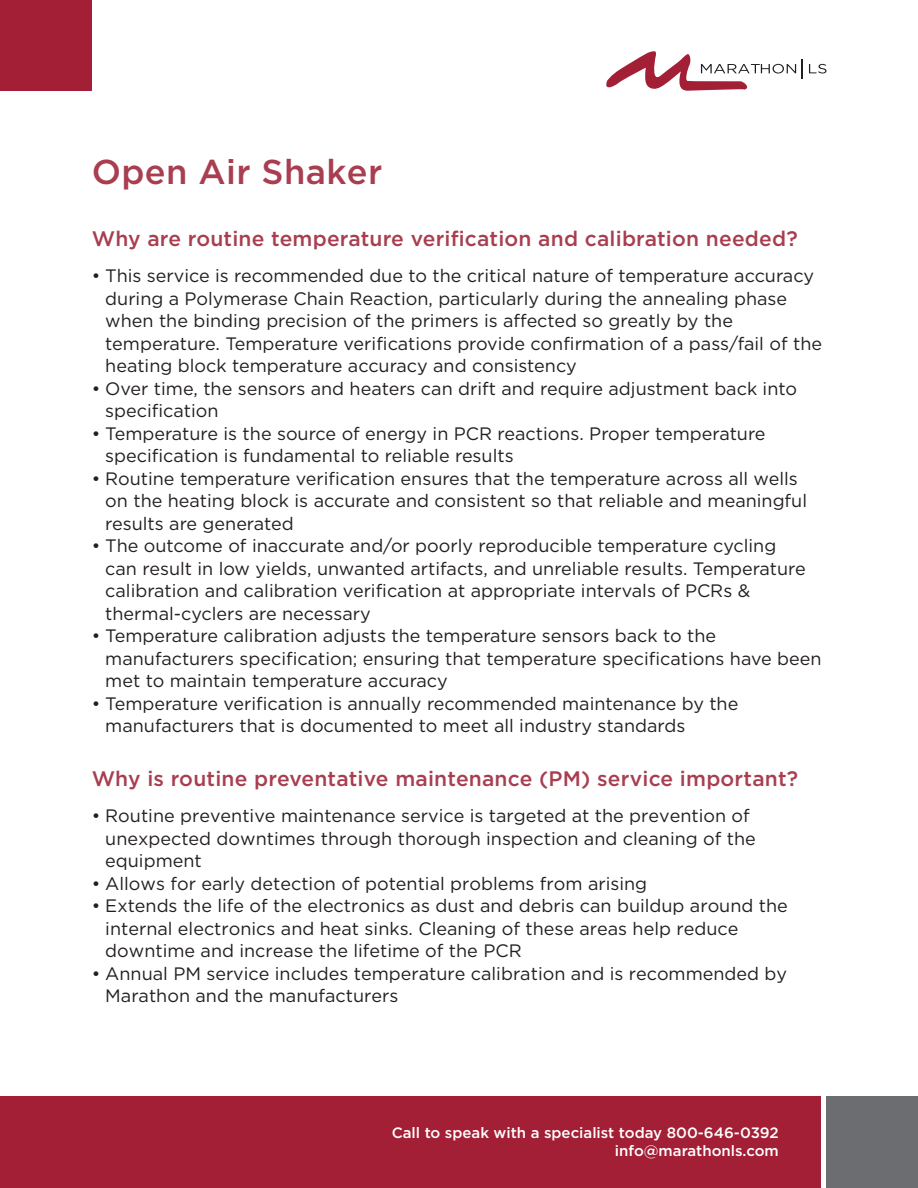
<style>
.page{position:relative;width:918px;height:1188px;background:#fff}
.page>*{position:absolute;margin:0;border:0;box-sizing:border-box;transform-origin:0 0}
.t1{font:500 34.5px "Gotham";letter-spacing:.01em;color:#a83e50}
.t2{font:500 21px "Gotham";letter-spacing:.01em;color:#a83e50}
.t3{font:18px/22.5px "Gotham";color:#231f20}
.t4{font:500 15px/18px "Gotham";color:#fff;text-align:right}
</style>
<div class="page">
<div style="left:0;top:1096px;width:821px;height:92px;background:#a31f35"></div>
<div style="left:826px;top:1096px;width:92px;height:92px;background:#6c6d70"></div>
<div style="left:0;top:0;width:92px;height:91px;background:#a31f35"></div>
<svg style="left:809px;top:64px;width:18px;height:10px"></svg>
<svg style="left:606px;top:51px;width:196px;height:40px"></svg>
<p class="t1" style="left:92px;top:149px;width:292px">Open Air Shaker</p>
<p class="t2" style="left:92px;top:225px;width:707px">Why are routine temperature verification and calibration needed?</p>
<p class="t3" style="left:105px;top:264px;width:718px;text-indent:-13px">• This service is recommended due to the critical nature of temperature accuracy during a Polymerase Chain Reaction, particularly during the annealing phase when the binding precision of the primers is affected so greatly by the temperature. Temperature verifications provide confirmation of a pass/fail of the heating block temperature accuracy and consistency</p>
<p class="t3" style="left:105px;top:377px;width:693px;text-indent:-13px">• Over time, the sensors and heaters can drift and require adjustment back into specification</p>
<p class="t3" style="left:105px;top:422px;width:662px;text-indent:-13px">• Temperature is the source of energy in PCR reactions. Proper temperature specification is fundamental to reliable results</p>
<p class="t3" style="left:105px;top:467px;width:703px;text-indent:-13px">• Routine temperature verification ensures that the temperature across all wells on the heating block is accurate and consistent so that reliable and meaningful results are generated</p>
<p class="t3" style="left:105px;top:534px;width:702px;text-indent:-13px">• The outcome of inaccurate and/or poorly reproducible temperature cycling can result in low yields, unwanted artifacts, and unreliable results. Temperature calibration and calibration verification at appropriate intervals of PCRs &amp; thermal-cyclers are necessary</p>
<p class="t3" style="left:105px;top:624px;width:718px;text-indent:-13px">• Temperature calibration adjusts the temperature sensors back to the manufacturers specification; ensuring that temperature specifications have been met to maintain temperature accuracy</p>
<p class="t3" style="left:105px;top:692px;width:635px;text-indent:-13px">• Temperature verification is annually recommended maintenance by the manufacturers that is documented to meet all industry standards</p>
<p class="t2" style="left:92px;top:765px;width:708px">Why is routine preventative maintenance (PM) service important?</p>
<p class="t3" style="left:105px;top:804px;width:652px;text-indent:-13px">• Routine preventive maintenance service is targeted at the prevention of unexpected downtimes through thorough inspection and cleaning of the equipment</p>
<p class="t3" style="left:92px;top:872px;width:557px">• Allows for early detection of potential problems from arising</p>
<p class="t3" style="left:105px;top:894px;width:684px;text-indent:-14px">• Extends the life of the electronics as dust and debris can buildup around the internal electronics and heat sinks. Cleaning of these areas help reduce downtime and increase the lifetime of the PCR</p>
<p class="t3" style="left:105px;top:962px;width:683px;text-indent:-13px">• Annual PM service includes temperature calibration and is recommended by<br>Marathon and the manufacturers</p>
<p class="t4" style="left:392px;top:1124px;width:389px">Call to speak with a specialist today 800-646-0392 info@marathonls.com</p>
</div>
